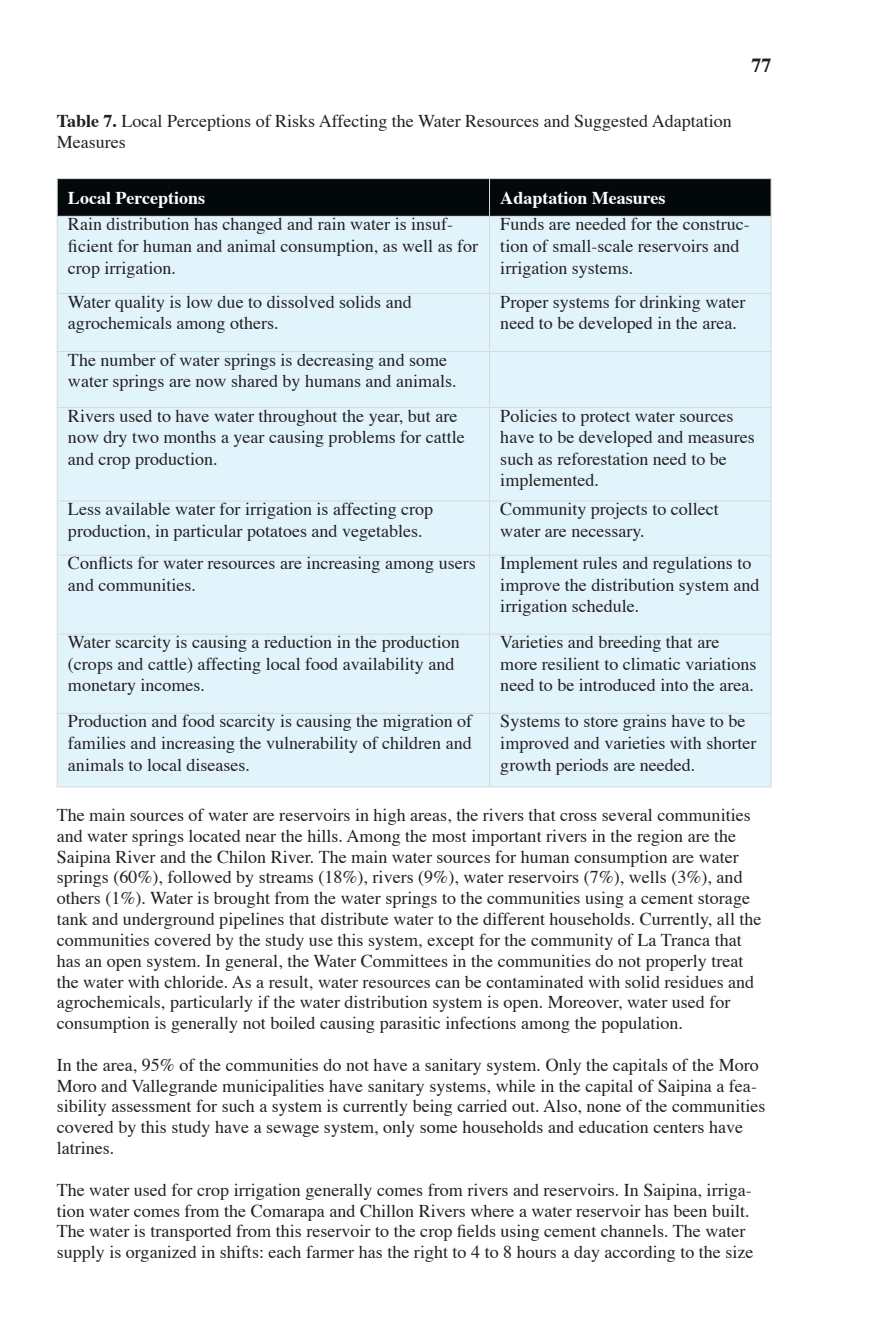
<style>
.page{position:relative;width:885px;height:1327px;background:#fff}
.page>*{position:absolute;margin:0;border:0;box-sizing:border-box;transform-origin:0 0}
.t1{font:700 20px "Times";color:#231f20}
.t2{font:18px/21.6px "Times";color:#231f20}
.t3{font:700 18px "Times";color:#fff}
.s1{font-weight:700}
</style>
<div class="page">
<div style="left:58px;top:179px;width:712px;height:37px;background:#03090a"></div>
<div style="left:58px;top:217px;width:712px;height:569px;background:#e1f4fc"></div>
<hr style="left:57px;top:178px;width:432px;height:1px;background:#d9d9d8">
<hr style="left:57px;top:179px;width:1px;height:37px;background:#d9d9d8">
<hr style="left:489px;top:178px;width:282px;height:1px;background:#d9d9d8">
<hr style="left:489px;top:179px;width:1px;height:37px;background:#d9d9d8">
<hr style="left:770px;top:179px;width:1px;height:37px;background:#d9d9d8">
<hr style="left:57px;top:216px;width:432px;height:1px;background:#d9d9d8">
<hr style="left:57px;top:217px;width:1px;height:76px;background:#d9d9d8">
<hr style="left:489px;top:216px;width:282px;height:1px;background:#d9d9d8">
<hr style="left:489px;top:217px;width:1px;height:76px;background:#d9d9d8">
<hr style="left:770px;top:217px;width:1px;height:76px;background:#d9d9d8">
<hr style="left:57px;top:293px;width:432px;height:1px;background:#d9d9d8">
<hr style="left:57px;top:294px;width:1px;height:57px;background:#d9d9d8">
<hr style="left:489px;top:293px;width:282px;height:1px;background:#d9d9d8">
<hr style="left:489px;top:294px;width:1px;height:57px;background:#d9d9d8">
<hr style="left:770px;top:294px;width:1px;height:57px;background:#d9d9d8">
<hr style="left:57px;top:351px;width:432px;height:1px;background:#d9d9d8">
<hr style="left:57px;top:352px;width:1px;height:55px;background:#d9d9d8">
<hr style="left:489px;top:351px;width:282px;height:1px;background:#d9d9d8">
<hr style="left:489px;top:352px;width:1px;height:55px;background:#d9d9d8">
<hr style="left:770px;top:352px;width:1px;height:55px;background:#d9d9d8">
<hr style="left:57px;top:407px;width:432px;height:1px;background:#d9d9d8">
<hr style="left:57px;top:408px;width:1px;height:92px;background:#d9d9d8">
<hr style="left:489px;top:407px;width:282px;height:1px;background:#d9d9d8">
<hr style="left:489px;top:408px;width:1px;height:92px;background:#d9d9d8">
<hr style="left:770px;top:408px;width:1px;height:92px;background:#d9d9d8">
<hr style="left:57px;top:500px;width:432px;height:1px;background:#d9d9d8">
<hr style="left:57px;top:501px;width:1px;height:53px;background:#d9d9d8">
<hr style="left:489px;top:500px;width:282px;height:1px;background:#d9d9d8">
<hr style="left:489px;top:501px;width:1px;height:53px;background:#d9d9d8">
<hr style="left:770px;top:501px;width:1px;height:53px;background:#d9d9d8">
<hr style="left:57px;top:554px;width:432px;height:1px;background:#d9d9d8">
<hr style="left:57px;top:555px;width:1px;height:78px;background:#d9d9d8">
<hr style="left:489px;top:554px;width:282px;height:1px;background:#d9d9d8">
<hr style="left:489px;top:555px;width:1px;height:78px;background:#d9d9d8">
<hr style="left:770px;top:555px;width:1px;height:78px;background:#d9d9d8">
<hr style="left:57px;top:633px;width:432px;height:1px;background:#d9d9d8">
<hr style="left:57px;top:634px;width:1px;height:79px;background:#d9d9d8">
<hr style="left:489px;top:633px;width:282px;height:1px;background:#d9d9d8">
<hr style="left:489px;top:634px;width:1px;height:79px;background:#d9d9d8">
<hr style="left:770px;top:634px;width:1px;height:79px;background:#d9d9d8">
<hr style="left:57px;top:713px;width:432px;height:1px;background:#d9d9d8">
<hr style="left:57px;top:714px;width:1px;height:72px;background:#d9d9d8">
<hr style="left:489px;top:713px;width:282px;height:1px;background:#d9d9d8">
<hr style="left:489px;top:714px;width:1px;height:72px;background:#d9d9d8">
<hr style="left:770px;top:714px;width:1px;height:72px;background:#d9d9d8">
<hr style="left:57px;top:786px;width:432px;height:1px;background:#d9d9d8">
<hr style="left:489px;top:786px;width:282px;height:1px;background:#d9d9d8">
<p class="t2" style="left:57px;top:108px;width:676px"><span class="s1">Table 7.</span> Local Perceptions of Risks Affecting the Water Resources and Suggested Adaptation<br>Measures</p>
<p class="t1" style="left:751px;top:46px;width:21px">77</p>
<p class="t3" style="left:68px;top:181px;width:139px">Local Perceptions</p>
<p class="t3" style="left:500px;top:181px;width:167px">Adaptation Measures</p>
<p class="t2" style="left:68px;top:212px;width:411px">Rain distribution has changed and rain water is insuf&shy;ficient for human and animal consumption, as well as for crop irrigation.</p>
<p class="t2" style="left:500px;top:212px;width:251px">Funds are needed for the construc&shy;tion of small-scale reservoirs and irrigation systems.</p>
<p class="t2" style="left:68px;top:289px;width:345px">Water quality is low due to dissolved solids and agrochemicals among others.</p>
<p class="t2" style="left:500px;top:289px;width:246px">Proper systems for drinking water need to be developed in the area.</p>
<p class="t2" style="left:68px;top:347px;width:390px">The number of water springs is decreasing and some water springs are now shared by humans and animals.</p>
<p class="t2" style="left:68px;top:403px;width:398px">Rivers used to have water throughout the year, but are now dry two months a year causing problems for cattle and crop production.</p>
<p class="t2" style="left:500px;top:403px;width:256px">Policies to protect water sources have to be developed and measures such as reforestation need to be implemented.</p>
<p class="t2" style="left:68px;top:497px;width:367px">Less available water for irrigation is affecting crop production, in particular potatoes and vegetables.</p>
<p class="t2" style="left:500px;top:497px;width:220px">Community projects to collect water are necessary.</p>
<p class="t2" style="left:68px;top:551px;width:409px">Conflicts for water resources are increasing among users and communities.</p>
<p class="t2" style="left:500px;top:551px;width:261px">Implement rules and regulations to improve the distribution system and irrigation schedule.</p>
<p class="t2" style="left:68px;top:630px;width:393px">Water scarcity is causing a reduction in the production (crops and cattle) affecting local food availability and monetary incomes.</p>
<p class="t2" style="left:500px;top:630px;width:257px">Varieties and breeding that are more resilient to climatic variations need to be introduced into the area.</p>
<p class="t2" style="left:68px;top:709px;width:405px;text-align:justify">Production and food scarcity is causing the migration of families and increasing the vulnerability of children and animals to local diseases.</p>
<p class="t2" style="left:500px;top:709px;width:257px">Systems to store grains have to be improved and varieties with shorter growth periods are needed.</p>
<p class="t2" style="left:57px;top:803px;width:706px;line-height:20.8px">The main sources of water are reservoirs in high areas, the rivers that cross several communities and water springs located near the hills. Among the most important rivers in the region are the Saipina River and the Chilon River. The main water sources for human consumption are water springs (60%), followed by streams (18%), rivers (9%), water reservoirs (7%), wells (3%), and others (1%). Water is brought from the water springs to the communities using a cement storage tank and underground pipelines that distribute water to the different households. Currently, all the communities covered by the study use this system, except for the community of La Tranca that has an open system. In general, the Water Committees in the communities do not properly treat the water with chloride. As a result, water resources can be contaminated with solid residues and agrochemicals, particularly if the water distribution system is open. Moreover, water used for consumption is generally not boiled causing parasitic infections among the population.</p>
<p class="t2" style="left:57px;top:1052px;width:710px;line-height:20.8px">In the area, 95% of the communities do not have a sanitary system. Only the capitals of the Moro Moro and Vallegrande municipalities have sanitary systems, while in the capital of Saipina a fea&shy;sibility assessment for such a system is currently being carried out. Also, none of the communities covered by this study have a sewage system, only some households and education centers have latrines.</p>
<p class="t2" style="left:57px;top:1177px;width:698px;line-height:20.8px">The water used for crop irrigation generally comes from rivers and reservoirs. In Saipina, irriga&shy;tion water comes from the Comarapa and Chillon Rivers where a water reservoir has been built.<br>The water is transported from this reservoir to the crop fields using cement channels. The water supply is organized in shifts: each farmer has the right to 4 to 8 hours a day according to the size</p>
</div>
